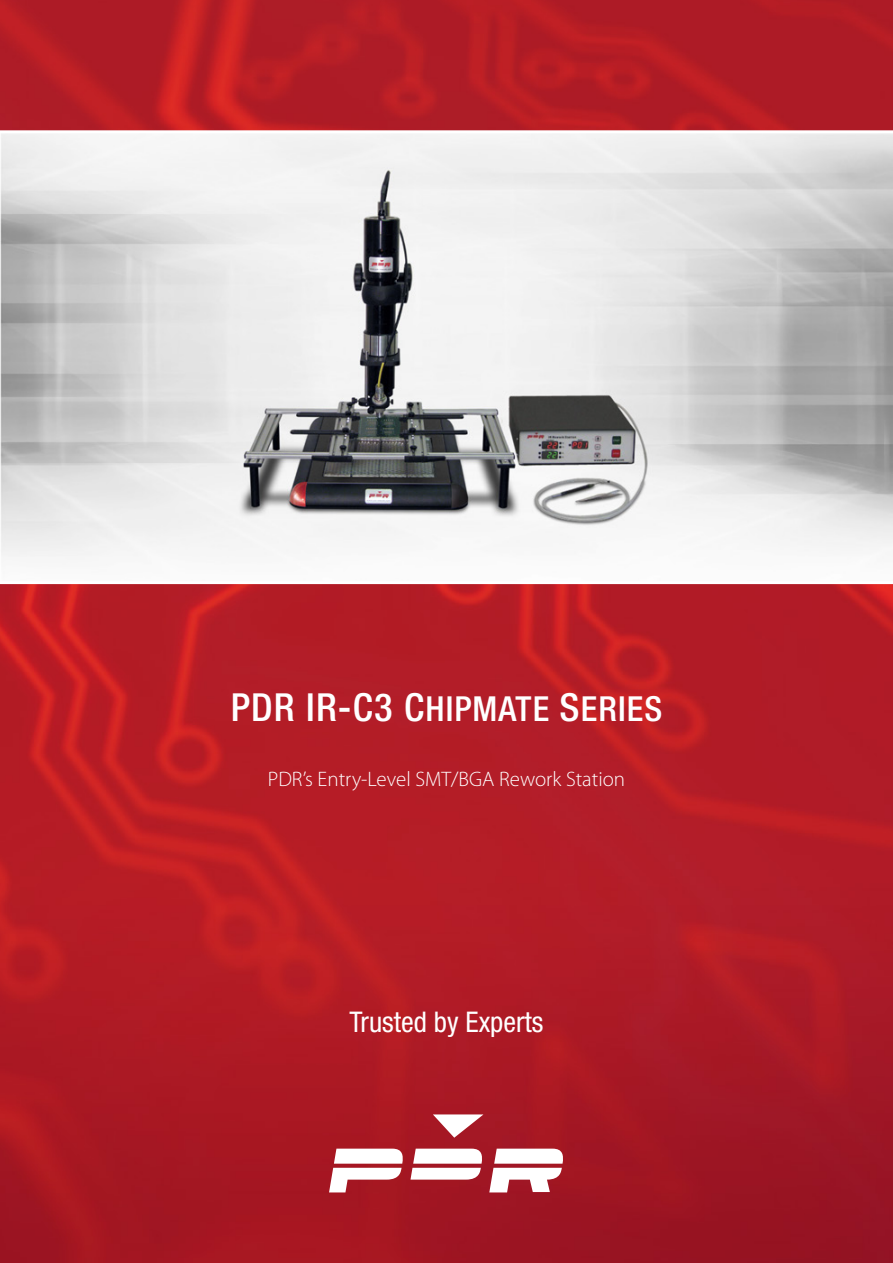
<style>
.page{position:relative;width:893px;height:1263px;background:#fff}
.page>*{position:absolute;margin:0;border:0;box-sizing:border-box;transform-origin:0 0}
.t1{font:500 condensed 34.5px "Helvetica Neue LT";letter-spacing:.03em;color:#fff}
.t2{font:condensed 28.5px "Helvetica Neue LT";color:#fff}
.t3{font:300 21px "Myriad Pro";color:#fff}
.s1{font-size:38.7px}
</style>
<div class="page">
<img style="left:0;top:0;width:892px;height:1263px">
<svg style="left:0;top:130px;width:893px;height:454px"></svg>
<svg style="left:329px;top:1148px;width:75px;height:44px"></svg>
<svg style="left:410px;top:1148px;width:73px;height:31px"></svg>
<svg style="left:489px;top:1148px;width:75px;height:44px"></svg>
<svg style="left:433px;top:1114px;width:50px;height:24px"></svg>
<p class="t1" style="left:231px;top:688px;width:433px"><span class="s1">PDR IR-C3 C</span>HIPMATE <span class="s1">S</span>ERIES</p>
<p class="t3" style="left:268px;top:768px;width:359px">PDR’s Entry-Level SMT/BGA Rework Station</p>
<p class="t2" style="left:349px;top:1006px;width:196px">Trusted by Experts</p>
</div>
